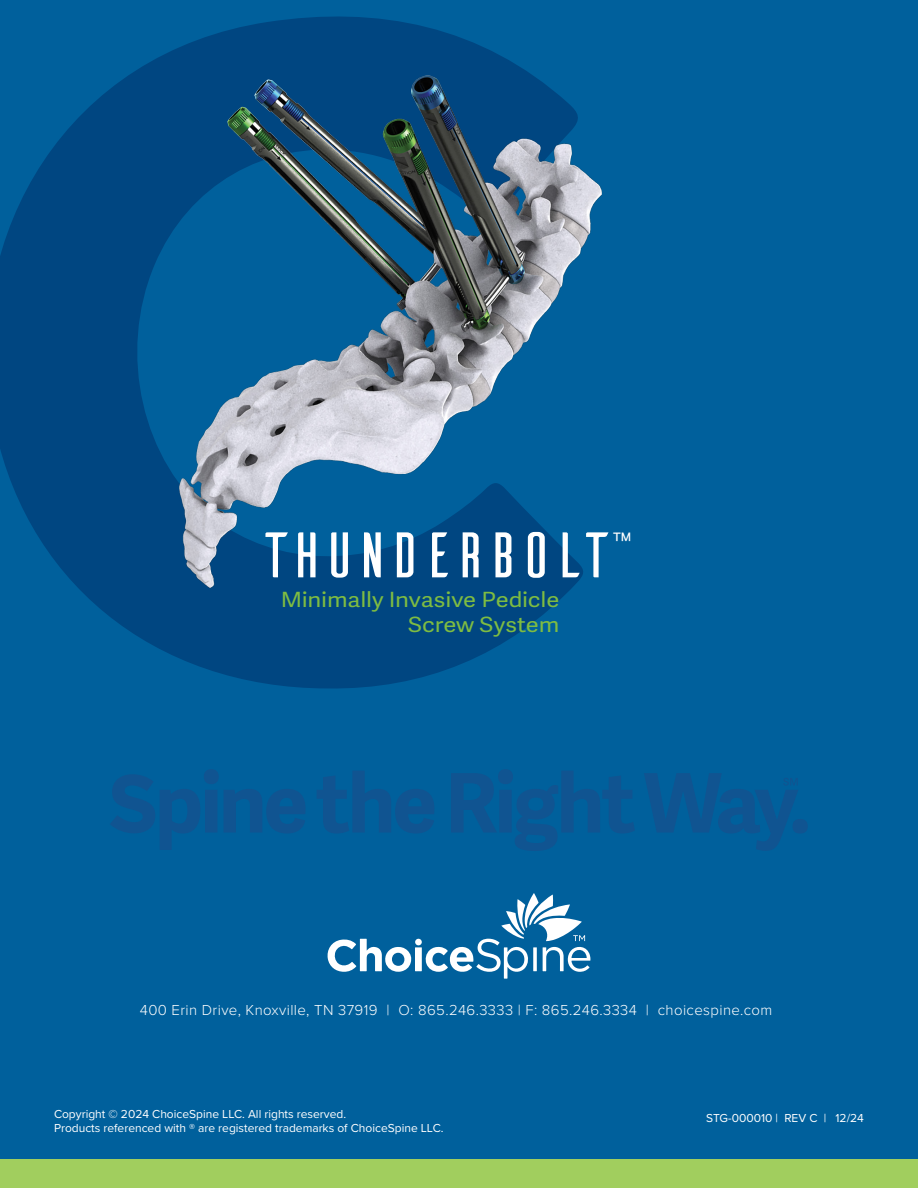
<style>
.page{position:relative;width:918px;height:1188px;background:#00609c}
.page>*{position:absolute;margin:0;border:0;box-sizing:border-box;transform-origin:0 0}
.t1{font:64.2px "Ailerons";letter-spacing:-.15em;color:#fff;scale:1.13 1}
.t2{font:22.8px "Adelle Sans";color:#fff}
.t3{font:21px/25.2px "Adelle Sans";letter-spacing:-.005em;color:#7ebc42;text-align:right;scale:1.13 1}
.t4{font:300 15px "Proxima Nova";letter-spacing:.025em;color:#fff}
.t5{font:12px/14.4px "Proxima Nova";color:#fff}
</style>
<div class="page">
<div style="left:0;top:1159px;width:918px;height:29px;background:#a1ce5e"></div>
<svg style="left:327px;top:893px;width:263px;height:86px"></svg>
<svg style="left:0;top:16px;width:573px;height:673px;fill:#004681"></svg>
<svg style="left:110px;top:769px;width:195px;height:81px"></svg>
<svg style="left:317px;top:771px;width:117px;height:62px"></svg>
<svg style="left:451px;top:769px;width:184px;height:82px"></svg>
<div style="left:793px;top:819px;width:15px;height:15px;background:#105491;border-radius:50%"></div>
<svg style="left:644px;top:773px;width:154px;height:78px"></svg>
<img style="left:179px;top:76px;width:423px;height:511px">
<h1 class="t1" style="left:256px;top:524px;width:321px">THUNDERBOLT</h1>
<h2 class="t2" style="left:613px;top:528px;width:20px">™</h2>
<h3 class="t3" style="left:281px;top:588px;width:248px">Minimally Invasive Pedicle<br>Screw System</h3>
<p class="t4" style="left:140px;top:998px;width:634px">400 Erin Drive, Knoxville, TN 37919 | O: 865.246.3333 | F: 865.246.3334 | choicespine.com</p>
<p class="t5" style="left:54px;top:1106px;width:391px">Copyright © 2024 ChoiceSpine LLC. All rights reserved.<br>Products referenced with ® are registered trademarks of ChoiceSpine LLC.</p>
<p class="t5" style="left:706px;top:1111px;width:159px">STG-000010 | REV C | 12/24</p>
</div>
